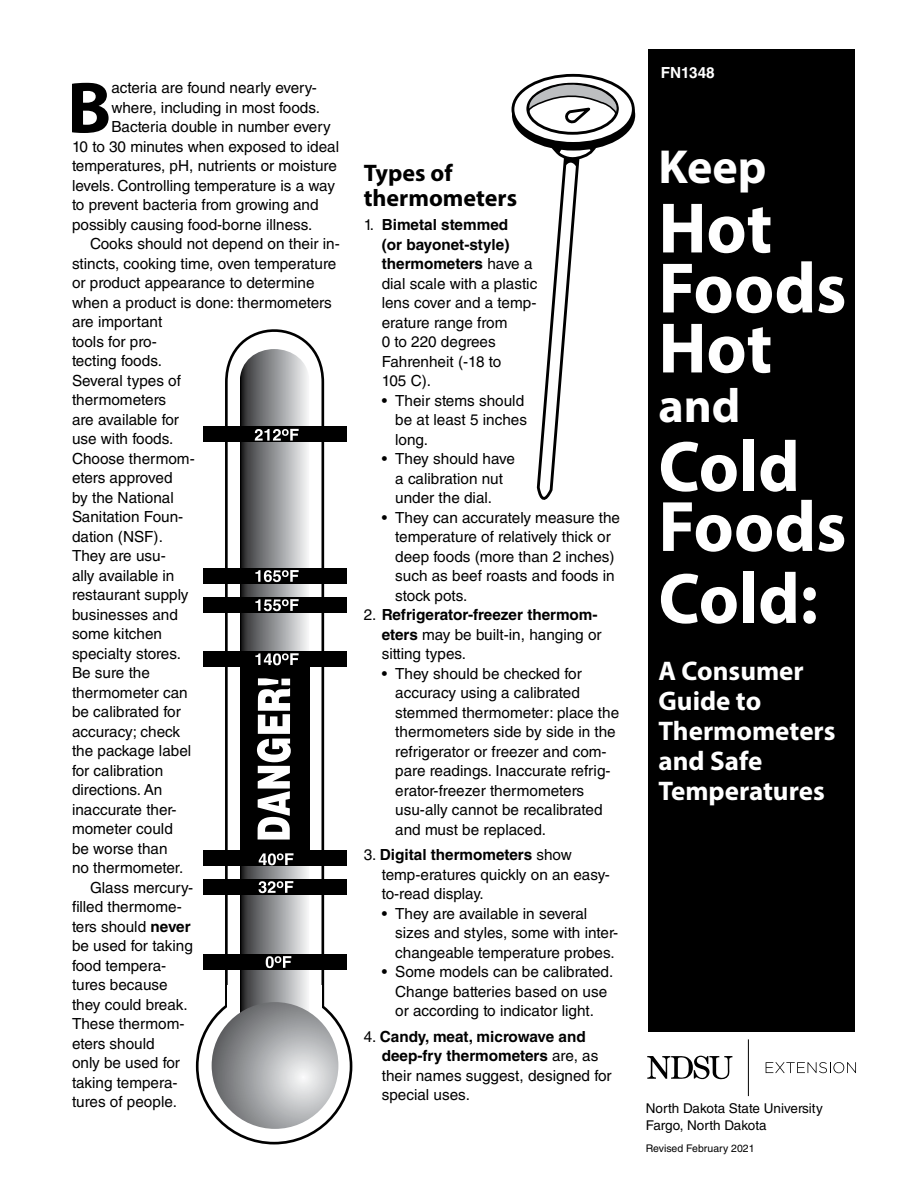
<style>
.page{position:relative;width:918px;height:1188px;background:#fff}
.page>*{position:absolute;margin:0;border:0;box-sizing:border-box;transform-origin:0 0}
.Body_text{font:700 73.2px "Myriad Pro";color:#000}
.Headline{font:700 72px "Myriad Pro";color:#fff}
.Headline-2{font:700 48px "Myriad Pro";color:#fff}
.Subhead_1{font:700 27px/30px "Myriad Pro";color:#fff}
.Subhead_1-2{font:700 24px/25.5px "Myriad Pro";color:#000}
.Body_text-2{font:15.3px/19.5px "Helvetica LT Std";color:#000}
.bullets{font:15.3px/19.5px "Helvetica LT Std";color:#000}
.Body_text-3{font:700 15.3px "Helvetica LT Std";color:#fff}
.Body_text-4{font:13.5px/16.5px "Helvetica LT Std";color:#000}
.Body_text-5{font:10.5px "Helvetica LT Std";color:#000}
.s1{font-weight:700}
</style>
<div class="page">
<div style="left:648px;top:50px;width:207px;height:982px;background:#000"></div>
<div style="left:513px;top:81px;width:121px;height:68px;background:#000;border-radius:50%"></div>
<svg style="left:513px;top:75px;width:120px;height:68px;fill:#fff"></svg>
<div style="left:512px;top:74px;width:123px;height:71px;border:3px solid #000;border-radius:50%"></div>
<div style="left:526px;top:83px;width:93px;height:52px;border:3px solid #000;border-radius:50%"></div>
<svg style="left:527px;top:82px;width:94px;height:43px"></svg>
<svg style="left:535px;top:134px;width:67px;height:366px"></svg>
<svg style="left:224px;top:329px;width:101px;height:679px"></svg>
<svg style="left:197px;top:989px;width:154px;height:154px"></svg>
<div style="left:228px;top:986px;width:13px;height:25px;background:#fff"></div>
<div style="left:308px;top:986px;width:13px;height:25px;background:#fff"></div>
<svg style="left:240px;top:349px;width:69px;height:663px"></svg>
<svg style="left:212px;top:1002px;width:126px;height:127px"></svg>
<div style="left:203px;top:427px;width:143px;height:15px;background:#000"></div>
<div style="left:203px;top:568px;width:143px;height:15px;background:#000"></div>
<div style="left:203px;top:597px;width:143px;height:16px;background:#000"></div>
<div style="left:203px;top:651px;width:143px;height:16px;background:#000"></div>
<div style="left:203px;top:851px;width:143px;height:15px;background:#000"></div>
<div style="left:203px;top:879px;width:143px;height:15px;background:#000"></div>
<div style="left:203px;top:954px;width:143px;height:15px;background:#000"></div>
<div style="left:240px;top:664px;width:69px;height:189px;background:#000"></div>
<svg style="left:255px;top:429px;width:44px;height:12px"></svg>
<svg style="left:255px;top:570px;width:44px;height:12px"></svg>
<svg style="left:255px;top:599px;width:44px;height:12px"></svg>
<svg style="left:255px;top:653px;width:44px;height:12px"></svg>
<svg style="left:259px;top:853px;width:35px;height:12px"></svg>
<svg style="left:259px;top:881px;width:34px;height:12px"></svg>
<svg style="left:266px;top:956px;width:25px;height:12px"></svg>
<svg style="left:257px;top:678px;width:34px;height:162px"></svg>
<svg style="left:647px;top:1055px;width:85px;height:25px"></svg>
<hr style="left:748px;top:1039px;width:1px;height:57px;background:#000">
<svg style="left:766px;top:1062px;width:90px;height:11px"></svg>
<p class="Body_text" style="left:67px;top:60px;width:46px">B</p>
<p class="Body_text-2" style="left:111px;top:78px;width:207px">acteria are found nearly every-</p>
<p class="Body_text-2" style="left:111px;top:98px;width:210px">where, including in most foods.</p>
<p class="Body_text-2" style="left:111px;top:117px;width:221px">Bacteria double in number every</p>
<p class="Body_text-2" style="left:72px;top:137px;width:269px">10 to 30 minutes when exposed to ideal</p>
<p class="Body_text-2" style="left:72px;top:156px;width:266px">temperatures, pH, nutrients or moisture</p>
<p class="Body_text-2" style="left:72px;top:176px;width:265px">levels. Controlling temperature is a way</p>
<p class="Body_text-2" style="left:72px;top:195px;width:248px">to prevent bacteria from growing and</p>
<p class="Body_text-2" style="left:72px;top:215px;width:242px">possibly causing food-borne illness.</p>
<p class="Body_text-2" style="left:72px;top:234px;width:269px;text-indent:18px">Cooks should not depend on their in&shy;stincts, cooking time, oven temperature or product appearance to determine when a product is done: thermometers are important<br>tools for pro-<br>tecting foods.<br>Several types of<br>thermometers<br>are available for<br>use with foods.<br>Choose thermom-<br>eters approved<br>by the National<br>Sanitation Foun-<br>dation (NSF).<br>They are usu-<br>ally available in<br>restaurant supply<br>businesses and<br>some kitchen<br>specialty stores.<br>Be sure the<br>thermometer can<br>be calibrated for<br>accuracy; check<br>the package label<br>for calibration<br>directions. An<br>inaccurate ther-<br>mometer could<br>be worse than<br>no thermometer.</p>
<p class="Body_text-2" style="left:72px;top:878px;width:123px;text-indent:18px">Glass mercury&shy;filled thermome&shy;ters should <span class="s1">never </span>be used for taking food tempera&shy;tures because they could break.<br>These thermom&shy;eters should<br>only be used for taking tempera&shy;tures of people.</p>
<p class="Subhead_1-2" style="left:364px;top:159px;width:155px">Types of thermometers</p>
<p class="bullets" style="left:382px;top:215px;width:157px;text-indent:-18px">1. <span class="s1">Bimetal stemmed<br>(or bayonet-style) thermometers</span> have a dial scale with a plastic lens cover and a temp&shy;erature range from<br>0 to 220 degrees<br>Fahrenheit (-18 to<br>105 C).</p>
<p class="Body_text-2" style="left:395px;top:391px;width:133px;text-indent:-14px">• Their stems should be at least 5 inches long.</p>
<p class="Body_text-2" style="left:395px;top:449px;width:121px;text-indent:-14px">• They should have a calibration nut under the dial.</p>
<p class="Body_text-2" style="left:395px;top:508px;width:226px;text-indent:-14px">• They can accurately measure the temperature of relatively thick or deep foods (more than 2 inches) such as beef roasts and foods in stock pots.</p>
<p class="bullets" style="left:382px;top:605px;width:221px;text-indent:-18px">2. <span class="s1">Refrigerator-freezer thermom&shy;eters</span> may be built-in, hanging or sitting types.</p>
<p class="Body_text-2" style="left:395px;top:664px;width:225px;text-indent:-14px">• They should be checked for accuracy using a calibrated stemmed thermometer: place the thermometers side by side in the refrigerator or freezer and com&shy;pare readings. Inaccurate refrig&shy;erator-freezer thermometers usu-ally cannot be recalibrated and must be replaced.</p>
<p class="bullets" style="left:382px;top:845px;width:230px;text-indent:-18px">3. <span class="s1">Digital thermometers</span> show temp-eratures quickly on an easy&shy;to-read display.</p>
<p class="Body_text-2" style="left:395px;top:904px;width:224px;text-indent:-14px">• They are available in several sizes and styles, some with inter&shy;changeable temperature probes.</p>
<p class="Body_text-2" style="left:382px;top:962px;width:233px;text-align:center">• Some models can be calibrated.<br>Change batteries based on use<br>or according to indicator light.</p>
<p class="bullets" style="left:382px;top:1027px;width:232px;text-indent:-18px">4. <span class="s1">Candy, meat, microwave and deep-fry thermometers</span> are, as their names suggest, designed for special uses.</p>
<p class="Body_text-3" style="left:661px;top:64px;width:55px">FN1348</p>
<p class="Headline-2" style="left:658px;top:136px;width:110px">Keep</p>
<p class="Headline" style="left:658px;top:181px;width:115px">Hot</p>
<p class="Headline" style="left:658px;top:241px;width:189px">Foods</p>
<p class="Headline" style="left:658px;top:301px;width:115px">Hot</p>
<p class="Headline-2" style="left:658px;top:374px;width:84px">and</p>
<p class="Headline" style="left:658px;top:420px;width:143px">Cold</p>
<p class="Headline" style="left:658px;top:480px;width:189px">Foods</p>
<p class="Headline" style="left:658px;top:552px;width:161px">Cold:</p>
<p class="Subhead_1" style="left:658px;top:655px;width:179px">A Consumer<br>Guide to<br>Thermometers and Safe<br>Temperatures</p>
<p class="Body_text-4" style="left:646px;top:1100px;width:178px">North Dakota State University<br>Fargo, North Dakota</p>
<p class="Body_text-5" style="left:646px;top:1143px;width:110px">Revised February 2021</p>
</div>
